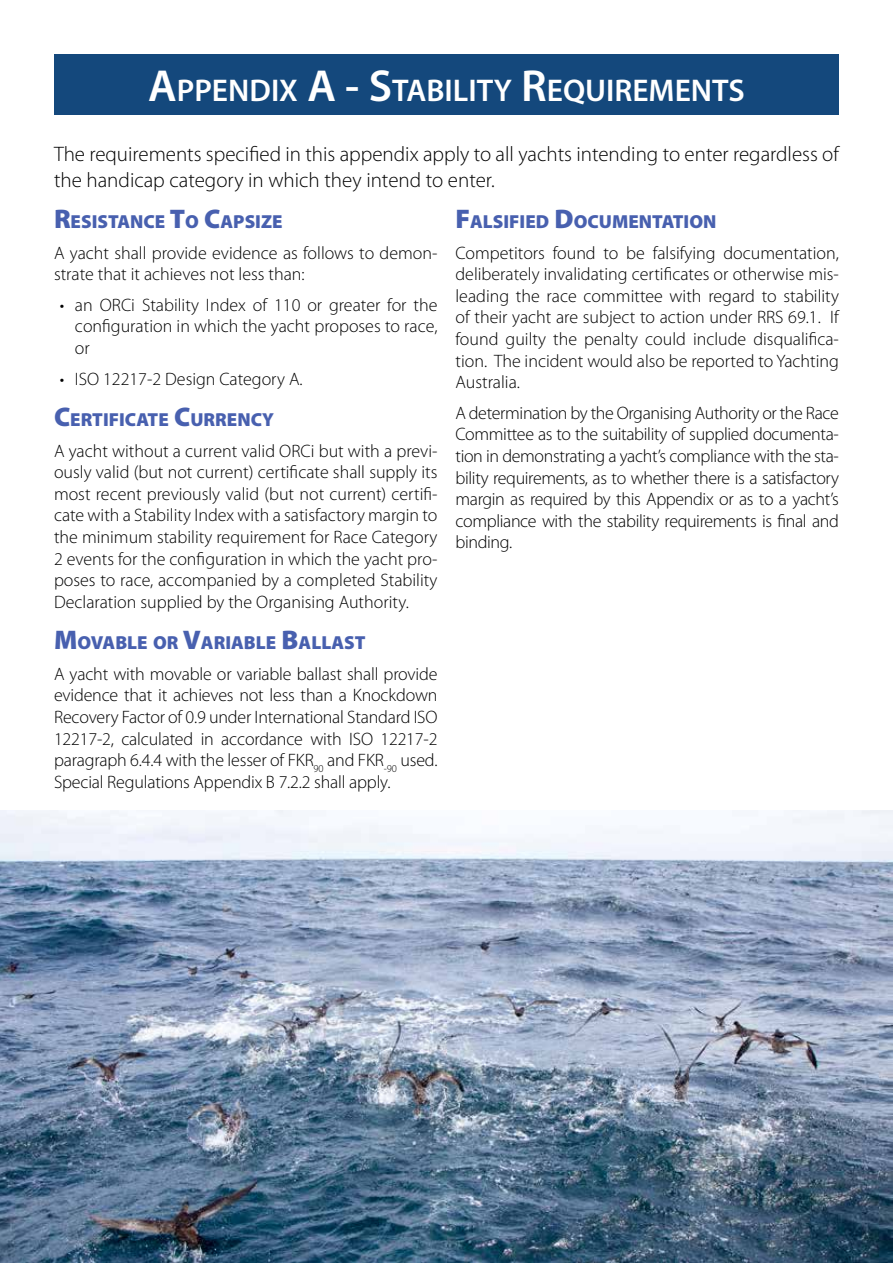
<style>
.page{position:relative;width:893px;height:1263px;background:#fff}
.page>*{position:absolute;margin:0;border:0;box-sizing:border-box;transform-origin:0 0}
.t1{font:600 31.5px "Myriad Pro";color:#fff}
.t2{font:300 21px/25.2px "Myriad Pro";color:#000}
.t3{font:900 18.9px "Myriad Pro";color:#4860af}
.t4{font:300 18px/21.6px "Myriad Pro";color:#000;text-align:justify}
.s1{font-size:45px}
.s2{font-size:27px}
</style>
<div class="page">
<div style="left:54px;top:54px;width:785px;height:61px;background:#14487c"></div>
<img style="left:0;top:810px;width:893px;height:453px">
<h1 class="t1" style="left:148px;top:71px;width:596px"><span class="s1">A</span>PPENDIX <span class="s1">A - S</span>TABILITY <span class="s1">R</span>EQUIREMENTS</h1>
<p class="t2" style="left:54px;top:142px;width:786px">The requirements specified in this appendix apply to all yachts intending to enter regardless of the handicap category in which they intend to enter.</p>
<p class="t3" style="left:54px;top:209px;width:230px"><span class="s2">R</span>ESISTANCE <span class="s2">T</span>O <span class="s2">C</span>APSIZE</p>
<p class="t4" style="left:54px;top:242px;width:385px">A yacht shall provide evidence as follows to demon&shy;strate that it achieves not less than:</p>
<p class="t4" style="left:75px;top:294px;width:364px;text-indent:-15px">• an ORCi Stability Index of 110 or greater for the configuration in which the yacht proposes to race, or</p>
<p class="t4" style="left:60px;top:368px;width:244px">• ISO 12217-2 Design Category A.</p>
<p class="t3" style="left:54px;top:407px;width:222px"><span class="s2">C</span>ERTIFICATE <span class="s2">C</span>URRENCY</p>
<p class="t4" style="left:54px;top:440px;width:385px">A yacht without a current valid ORCi but with a previ&shy;ously valid (but not current) certificate shall supply its most recent previously valid (but not current) certifi&shy;cate with a Stability Index with a satisfactory margin to the minimum stability requirement for Race Category 2 events for the configuration in which the yacht pro&shy;poses to race, accompanied by a completed Stability Declaration supplied by the Organising Authority.</p>
<p class="t3" style="left:54px;top:630px;width:313px"><span class="s2">M</span>OVABLE OR <span class="s2">V</span>ARIABLE <span class="s2">B</span>ALLAST</p>
<p class="t4" style="left:54px;top:663px;width:385px">A yacht with movable or variable ballast shall provide evidence that it achieves not less than a Knockdown Recovery Factor of 0.9 under International Standard ISO 12217-2, calculated in accordance with ISO 12217-2 paragraph 6.4.4 with the lesser of FKR<sub>90</sub> and FKR<sub>-90</sub> used.<br>Special Regulations Appendix B 7.2.2 shall apply.</p>
<p class="t3" style="left:455px;top:209px;width:262px"><span class="s2">F</span>ALSIFIED <span class="s2">D</span>OCUMENTATION</p>
<p class="t4" style="left:455px;top:242px;width:385px">Competitors found to be falsifying documentation, deliberately invalidating certificates or otherwise mis&shy;leading the race committee with regard to stability of their yacht are subject to action under RRS 69.1. If found guilty the penalty could include disqualifica&shy;tion. The incident would also be reported to Yachting Australia.</p>
<p class="t4" style="left:455px;top:402px;width:385px">A determination by the Organising Authority or the Race Committee as to the suitability of supplied documenta&shy;tion in demonstrating a yacht’s compliance with the sta&shy;bility requirements, as to whether there is a satisfactory margin as required by this Appendix or as to a yacht’s compliance with the stability requirements is final and binding.</p>
</div>
